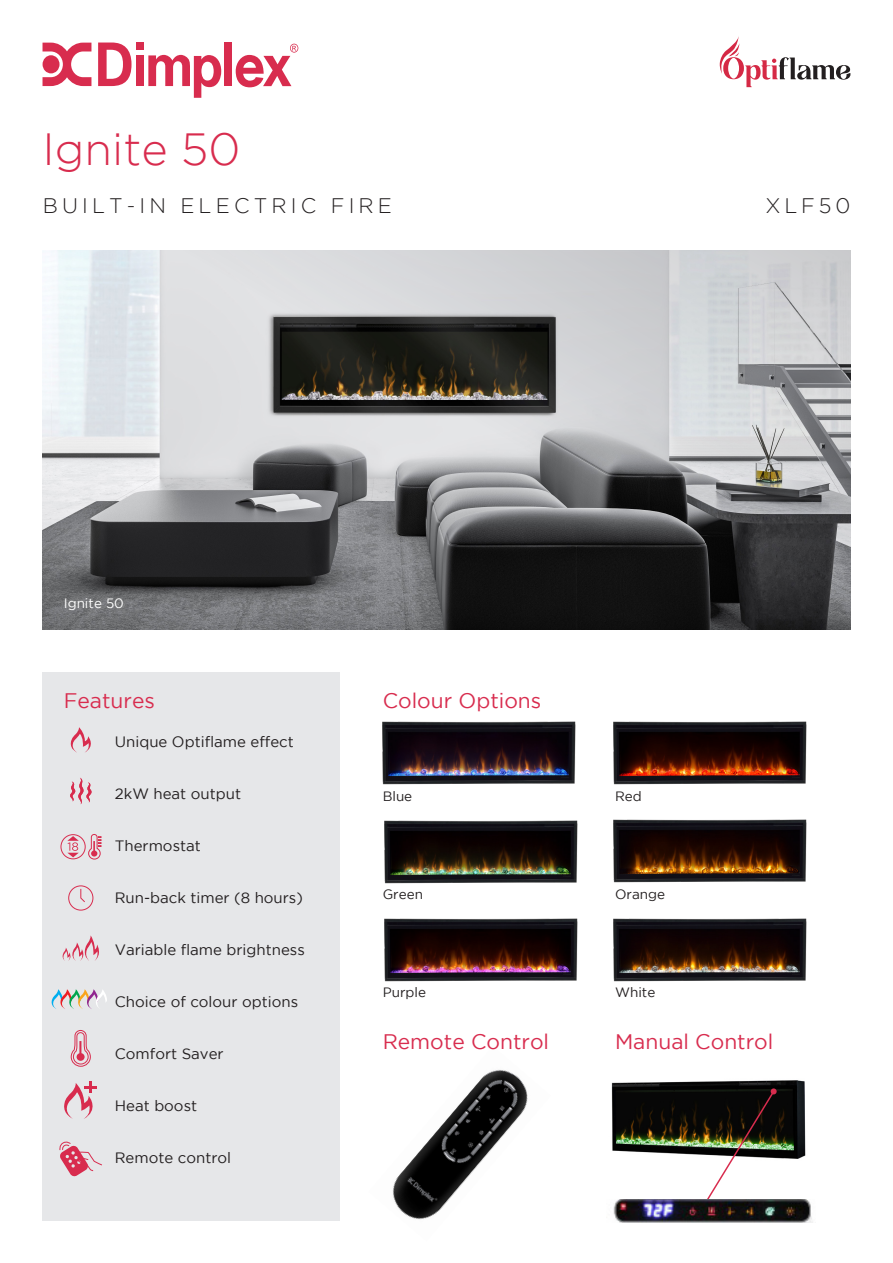
<style>
.page{position:relative;width:893px;height:1263px;background:#fff}
.page>*{position:absolute;margin:0;border:0;box-sizing:border-box;transform-origin:0 0}
.t1{font:300 45px "Gotham";color:#d82c4e}
.t2{font:21px "Gotham";color:#d82c4e}
.t3{font:300 21px "Gotham";letter-spacing:.2em;color:#231f20}
.t4{font:15px "Gotham";color:#231f20}
.t5{font:13.5px "Gotham";color:#231f20}
.t6{font:13.5px "Gotham";color:#fff}
</style>
<div class="page">
<div style="left:43px;top:672px;width:297px;height:548px;background:#e6e7e9"></div>
<img style="left:392px;top:1069px;width:136px;height:151px">
<img style="left:382px;top:721px;width:194px;height:64px">
<img style="left:384px;top:820px;width:194px;height:64px">
<img style="left:384px;top:918px;width:194px;height:64px">
<img style="left:613px;top:721px;width:194px;height:64px">
<img style="left:613px;top:819px;width:194px;height:64px">
<img style="left:613px;top:918px;width:194px;height:64px">
<svg style="left:43px;top:43px;width:48px;height:43px"></svg>
<svg style="left:98px;top:42px;width:34px;height:44px"></svg>
<div style="left:136px;top:55px;width:8px;height:31px;background:#d82c4e"></div>
<div style="left:136px;top:43px;width:8px;height:7px;background:#d82c4e"></div>
<div style="left:224px;top:43px;width:8px;height:43px;background:#d82c4e"></div>
<svg style="left:148px;top:55px;width:73px;height:43px"></svg>
<svg style="left:236px;top:44px;width:62px;height:43px"></svg>
<div style="left:61px;top:834px;width:25px;height:25px;border:1px solid #d82c4e;border-radius:50%"></div>
<svg style="left:88px;top:834px;width:13px;height:26px"></svg>
<svg style="left:67px;top:836px;width:12px;height:21px"></svg>
<svg style="left:59px;top:1141px;width:43px;height:36px"></svg>
<svg style="left:62px;top:935px;width:37px;height:26px"></svg>
<svg style="left:70px;top:727px;width:21px;height:26px"></svg>
<svg style="left:70px;top:778px;width:22px;height:26px"></svg>
<div style="left:68px;top:885px;width:25px;height:25px;border:1px solid #d82c4e;border-radius:50%"></div>
<svg style="left:80px;top:888px;width:5px;height:15px"></svg>
<svg style="left:720px;top:36px;width:130px;height:51px"></svg>
<svg style="left:51px;top:989px;width:56px;height:20px"></svg>
<svg style="left:64px;top:1081px;width:33px;height:38px"></svg>
<svg style="left:70px;top:1030px;width:21px;height:37px"></svg>
<img style="left:611px;top:1080px;width:195px;height:79px">
<img style="left:705px;top:1088px;width:72px;height:111px">
<img style="left:613px;top:1199px;width:200px;height:23px">
<svg style="left:43px;top:251px;width:807px;height:378px;background:#8f9091"></svg>
<p class="t1" style="left:43px;top:124px;width:199px">Ignite 50</p>
<p class="t3" style="left:43px;top:194px;width:351px">BUILT-IN ELECTRIC FIRE</p>
<p class="t3" style="left:765px;top:194px;width:87px">XLF50</p>
<p class="t6" style="left:64px;top:596px;width:62px">Ignite 50</p>
<p class="t2" style="left:64px;top:689px;width:93px">Features</p>
<p class="t2" style="left:383px;top:689px;width:160px">Colour Options</p>
<p class="t4" style="left:115px;top:733px;width:181px">Unique Optiflame effect</p>
<p class="t4" style="left:115px;top:785px;width:128px">2kW heat output</p>
<p class="t4" style="left:115px;top:837px;width:88px">Thermostat</p>
<p class="t5" style="left:383px;top:788px;width:31px">Blue</p>
<p class="t5" style="left:615px;top:788px;width:28px">Red</p>
<p class="t4" style="left:115px;top:889px;width:190px">Run-back timer (8 hours)</p>
<p class="t4" style="left:115px;top:941px;width:192px">Variable flame brightness</p>
<p class="t4" style="left:115px;top:993px;width:185px">Choice of colour options</p>
<p class="t4" style="left:115px;top:1045px;width:110px">Comfort Saver</p>
<p class="t4" style="left:115px;top:1097px;width:84px">Heat boost</p>
<p class="t4" style="left:115px;top:1149px;width:118px">Remote control</p>
<p class="t5" style="left:383px;top:887px;width:42px">Green</p>
<p class="t5" style="left:383px;top:985px;width:45px">Purple</p>
<p class="t5" style="left:615px;top:887px;width:52px">Orange</p>
<p class="t5" style="left:615px;top:985px;width:42px">White</p>
<p class="t2" style="left:383px;top:1030px;width:168px">Remote Control</p>
<p class="t2" style="left:615px;top:1030px;width:160px">Manual Control</p>
</div>
